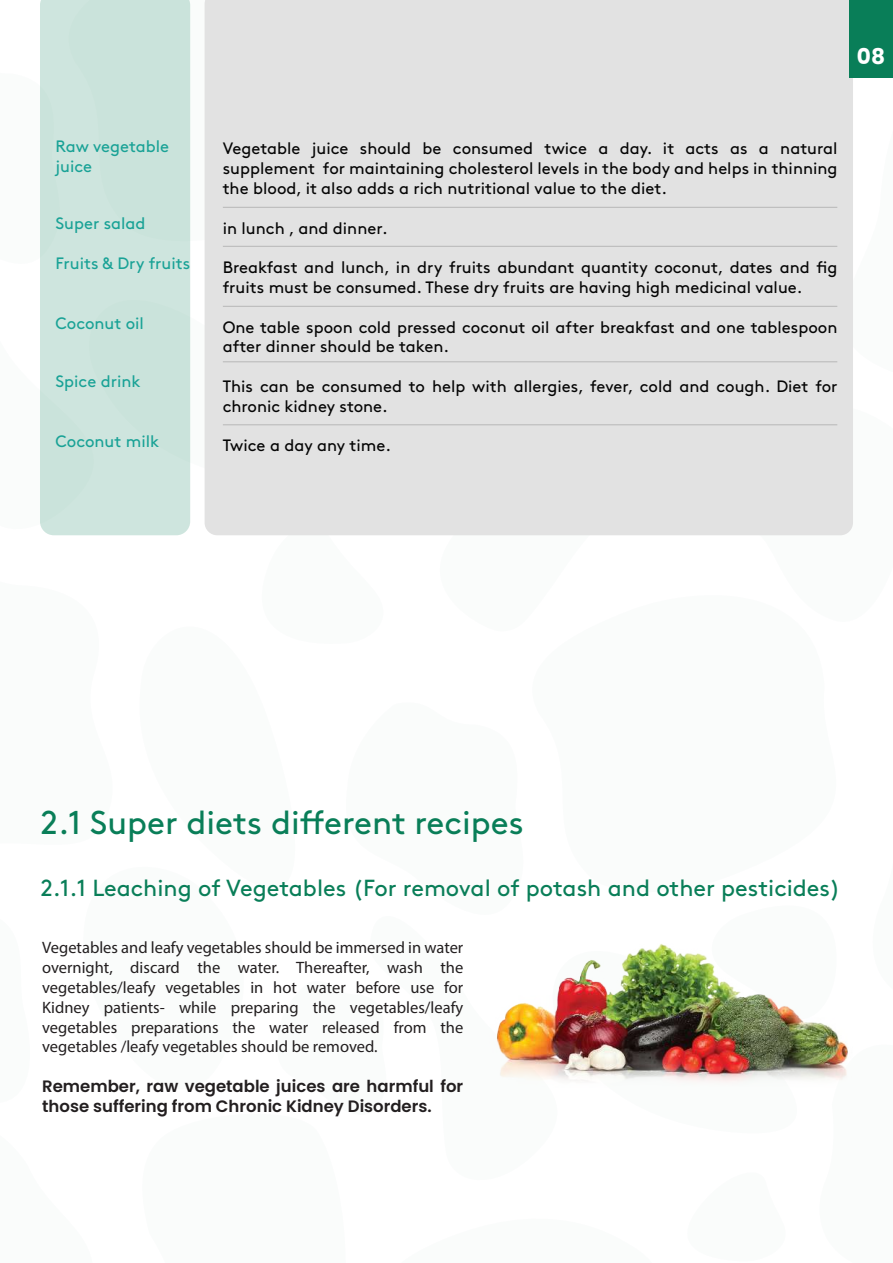
<style>
.page{position:relative;width:893px;height:1263px;background:#fff}
.page>*{position:absolute;margin:0;border:0;box-sizing:border-box;transform-origin:0 0}
.t1{font:33px "Brown";color:#097e58}
.t2{font:23.25px "Brown";color:#097e58}
.t3{font:700 21.75px "Poppins";color:#fff}
.t4{font:16.5px/19.8px "Brown";color:#050505}
.t5{font:16.5px/19.8px "Myriad Pro";color:#231f20;text-align:justify}
.t6{font:600 16.5px/19.8px "Poppins";color:#231f20}
.t7{font:16.5px/19.8px "Brown";color:#19a296}
</style>
<div class="page">
<img style="left:496px;top:944px;width:352px;height:138px">
<div style="left:205px;top:0;width:648px;height:535px;background:#e2e2e2"></div>
<div style="left:40px;top:0;width:150px;height:535px;background:#cae3db"></div>
<div style="left:849px;top:0;width:44px;height:77px;background:#097e58"></div>
<hr style="left:223px;top:246px;width:614px;height:1px;background:#b7b7b7">
<hr style="left:223px;top:207px;width:614px;height:1px;background:#b7b7b7">
<hr style="left:223px;top:362px;width:614px;height:1px;background:#b7b7b7">
<hr style="left:223px;top:425px;width:614px;height:1px;background:#b7b7b7">
<hr style="left:223px;top:306px;width:614px;height:1px;background:#b7b7b7">
<h3 class="t3" style="left:857px;top:43px;width:30px">08</h3>
<p class="t7" style="left:55px;top:135px;width:115px">Raw vegetable juice</p>
<p class="t4" style="left:223px;top:137px;width:616px;text-align:justify">Vegetable juice should be consumed twice a day. it acts as a natural supplement for maintaining cholesterol levels in the body and helps in thinning the blood, it also adds a rich nutritional value to the diet.</p>
<p class="t4" style="left:223px;top:217px;width:167px">in lunch , and dinner.</p>
<p class="t4" style="left:223px;top:256px;width:616px">Breakfast and lunch, in dry fruits abundant quantity coconut, dates and fig fruits must be consumed. These dry fruits are having high medicinal value.</p>
<p class="t4" style="left:223px;top:316px;width:616px">One table spoon cold pressed coconut oil after breakfast and one tablespoon after dinner should be taken.</p>
<p class="t4" style="left:223px;top:375px;width:616px">This can be consumed to help with allergies, fever, cold and cough. Diet for chronic kidney stone.</p>
<p class="t4" style="left:223px;top:434px;width:170px">Twice a day any time.</p>
<p class="t7" style="left:55px;top:212px;width:92px">Super salad</p>
<p class="t7" style="left:55px;top:252px;width:136px">Fruits &amp; Dry fruits</p>
<p class="t7" style="left:55px;top:312px;width:90px">Coconut oil</p>
<p class="t7" style="left:55px;top:370px;width:87px">Spice drink</p>
<p class="t7" style="left:55px;top:430px;width:105px">Coconut milk</p>
<h1 class="t1" style="left:41px;top:797px;width:484px">2.1 Super diets different recipes</h1>
<h2 class="t2" style="left:41px;top:870px;width:801px">2.1.1 Leaching of Vegetables (For removal of potash and other pesticides)</h2>
<p class="t5" style="left:42px;top:938px;width:423px">Vegetables and leafy vegetables should be immersed in water overnight, discard the water. Thereafter, wash the vegetables/leafy vegetables in hot water before use for Kidney patients- while preparing the vegetables/leafy vegetables preparations the water released from the vegetables /leafy vegetables should be removed.</p>
<p class="t6" style="left:42px;top:1076px;width:423px">Remember, raw vegetable juices are harmful for those suffering from Chronic Kidney Disorders.</p>
</div>
